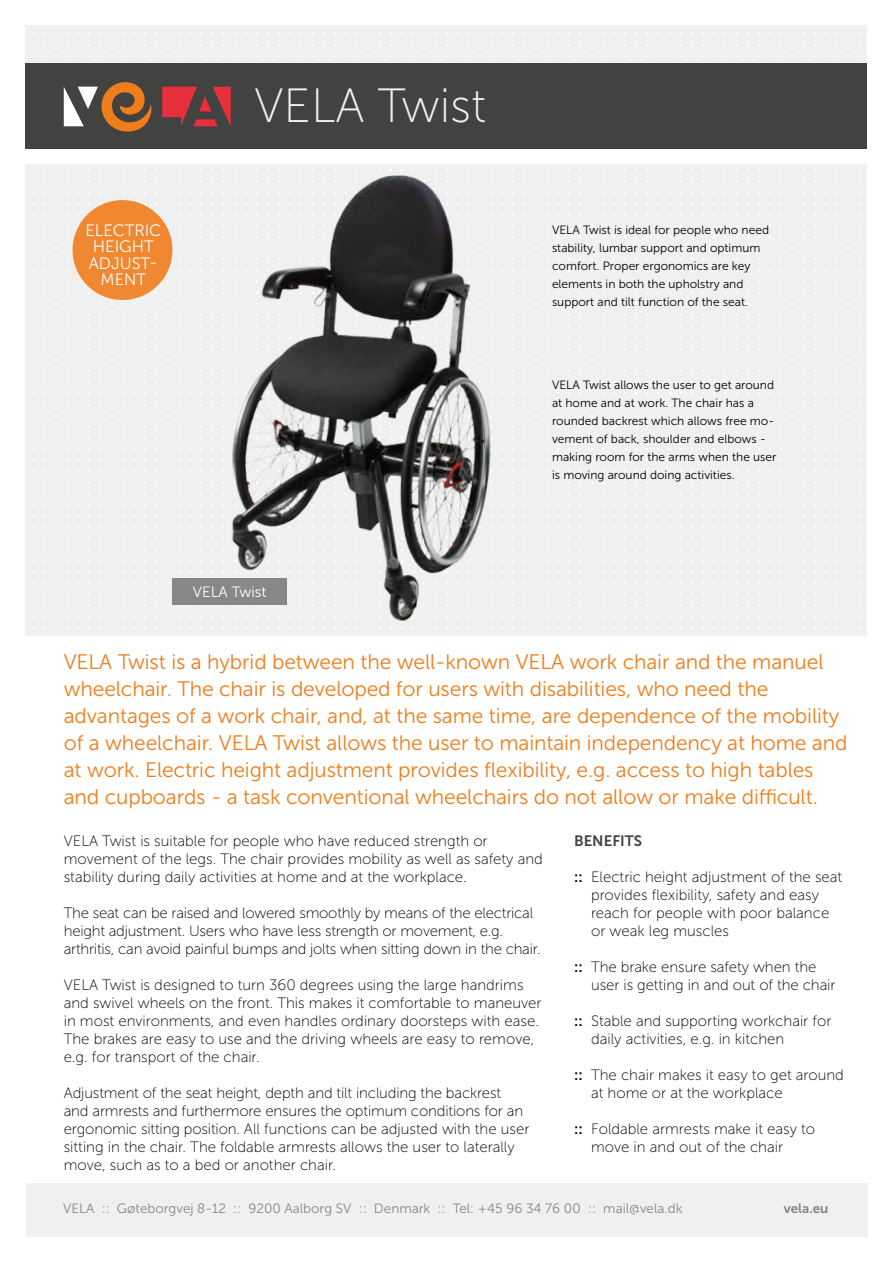
<style>
.page{position:relative;width:893px;height:1263px;background:#fff}
.page>*{position:absolute;margin:0;border:0;box-sizing:border-box;transform-origin:0 0}
.t1{font:48px "Museo Sans 100";color:#f0f0f0}
.t2{font:21px/27px "Museo Sans 300";letter-spacing:-.005em;color:#ef7d1b}
.t3{font:16.5px/16.5px "Museo Sans 300";color:#fff;text-align:center}
.t4{font:15px/18px "Museo Sans 100";color:#000}
.t5{font:15px "Museo Sans 300";color:#fff}
.t6{font:15px "Museo Sans 700";color:#424241}
.t7{font:13.5px "Museo Sans 300";color:#878787}
.t8{font:13.5px "Museo Sans 700";color:#878787}
.t9{font:12px/18px "Museo Sans 300";color:#000}
.s1{font-family:"Museo Sans 700"}
</style>
<div class="page">
<div style="left:26px;top:164px;width:841px;height:472px;background:#f0f0f0"></div>
<div style="left:26px;top:26px;width:841px;height:38px;background:#f0f0f0"></div>
<div style="left:26px;top:64px;width:841px;height:85px;background:#424241"></div>
<svg style="left:84px;top:87px;width:14px;height:22px"></svg>
<svg style="left:199px;top:96px;width:12px;height:15px"></svg>
<svg style="left:213px;top:87px;width:18px;height:39px"></svg>
<svg style="left:197px;top:119px;width:21px;height:7px"></svg>
<svg style="left:64px;top:87px;width:20px;height:39px"></svg>
<svg style="left:162px;top:87px;width:35px;height:39px"></svg>
<svg style="left:101px;top:82px;width:51px;height:50px"></svg>
<div style="left:172px;top:578px;width:115px;height:27px;background:#878787"></div>
<img style="left:211px;top:169px;width:314px;height:460px">
<div style="left:26px;top:1183px;width:841px;height:53px;background:#f0f0f0"></div>
<div style="left:73px;top:200px;width:99px;height:100px;background:#ef8830;border-radius:50%"></div>
<p class="t3" style="left:85px;top:222px;width:77px">ELECTRIC<br>HEIGHT<br>ADJUST-<br>MENT</p>
<h1 class="t1" style="left:255px;top:80px;width:233px">VELA Twist</h1>
<p class="t5" style="left:193px;top:584px;width:75px">VELA Twist</p>
<p class="t9" style="left:552px;top:221px;width:219px">VELA Twist is ideal for people who need stability, lumbar support and optimum comfort. Proper ergonomics are key elements in both the upholstry and support and tilt function of the seat.</p>
<p class="t9" style="left:552px;top:376px;width:226px">VELA Twist allows the user to get around at home and at work. The chair has a rounded backrest which allows free mo&shy;vement of back, shoulder and elbows - making room for the arms when the user is moving around doing activities.</p>
<p class="t2" style="left:64px;top:648px;width:785px">VELA Twist is a hybrid between the well-known VELA work chair and the manuel wheelchair. The chair is developed for users with disabilities, who need the advantages of a work chair, and, at the same time, are dependence of the mobility of a wheelchair. VELA Twist allows the user to maintain independency at home and at work. Electric height adjustment provides flexibility, e.g. access to high tables and cupboards - a task conventional wheelchairs do not allow or make difficult.</p>
<p class="t6" style="left:574px;top:832px;width:70px">BENEFITS</p>
<p class="t4" style="left:591px;top:868px;width:253px;text-indent:-17px"><span class="s1">::</span> Electric height adjustment of the seat provides flexibility, safety and easy reach for people with poor balance or weak leg muscles</p>
<p class="t4" style="left:591px;top:958px;width:246px;text-indent:-17px"><span class="s1">::</span> The brake ensure safety when the user is getting in and out of the chair</p>
<p class="t4" style="left:591px;top:1012px;width:242px;text-indent:-17px"><span class="s1">::</span> Stable and supporting workchair for daily activities, e.g. in kitchen</p>
<p class="t4" style="left:591px;top:1066px;width:254px;text-indent:-17px"><span class="s1">::</span> The chair makes it easy to get around at home or at the workplace</p>
<p class="t4" style="left:591px;top:1120px;width:226px;text-indent:-17px"><span class="s1">::</span> Foldable armrests make it easy to move in and out of the chair</p>
<p class="t4" style="left:64px;top:832px;width:481px">VELA Twist is suitable for people who have reduced strength or movement of the legs. The chair provides mobility as well as safety and stability during daily activities at home and at the workplace.</p>
<p class="t4" style="left:64px;top:904px;width:478px">The seat can be raised and lowered smoothly by means of the electrical height adjustment. Users who have less strength or movement, e.g. arthritis, can avoid painful bumps and jolts when sitting down in the chair.</p>
<p class="t4" style="left:64px;top:976px;width:479px">VELA Twist is designed to turn 360 degrees using the large handrims and swivel wheels on the front. This makes it comfortable to maneuver in most environments, and even handles ordinary doorsteps with ease.<br>The brakes are easy to use and the driving wheels are easy to remove, e.g. for transport of the chair.</p>
<p class="t4" style="left:64px;top:1084px;width:467px">Adjustment of the seat height, depth and tilt including the backrest and armrests and furthermore ensures the optimum conditions for an ergonomic sitting position. All functions can be adjusted with the user sitting in the chair. The foldable armrests allows the user to laterally move, such as to a bed or another chair.</p>
<p class="t7" style="left:63px;top:1200px;width:621px">VELA :: Gøteborgvej 8-12 :: 9200 Aalborg SV :: Denmark :: Tel: +45 96 34 76 00 :: mail@vela.dk</p>
<p class="t8" style="left:784px;top:1200px;width:46px">vela.eu</p>
</div>
